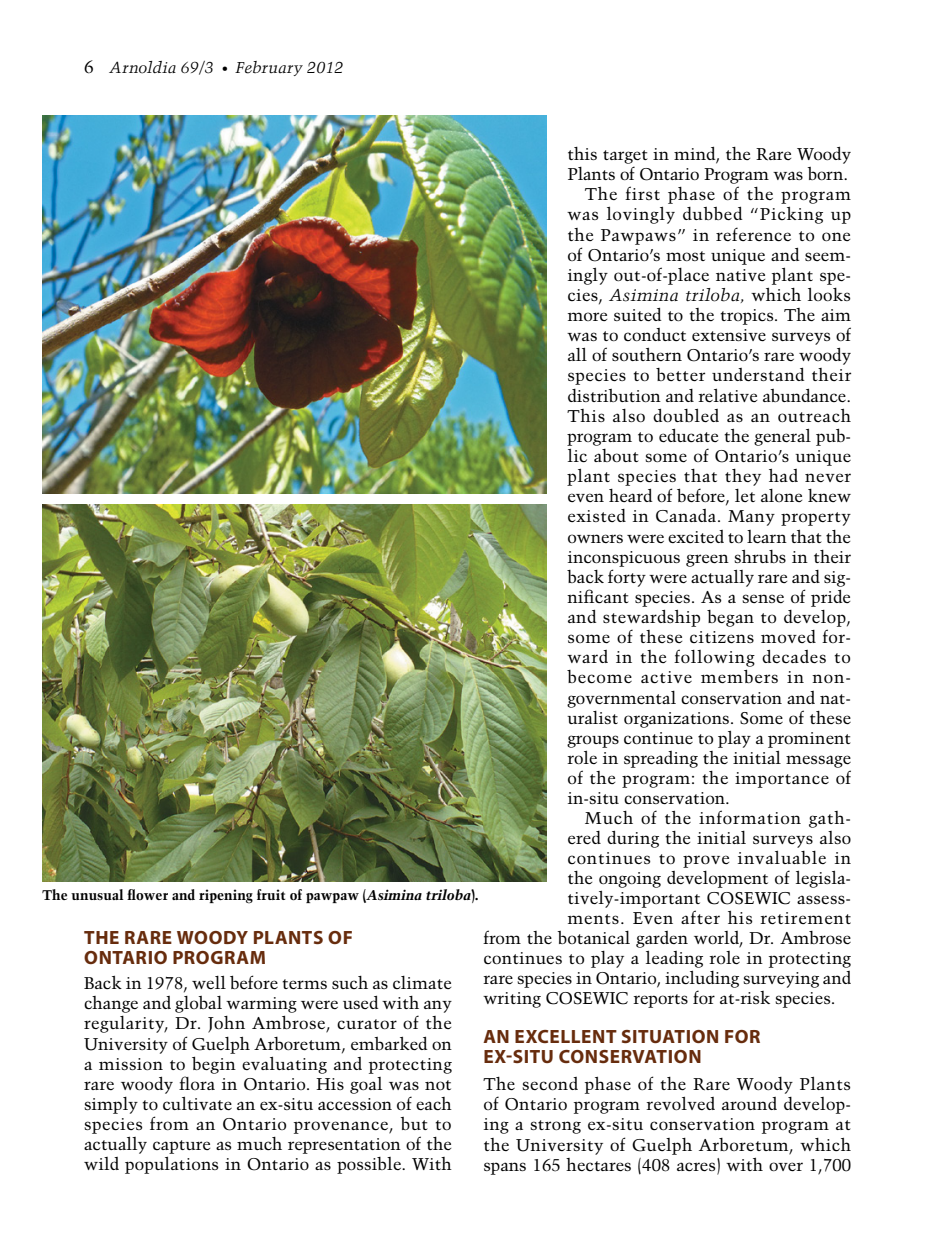
<style>
.page{position:relative;width:930px;height:1260px;background:#fff}
.page>*{position:absolute;margin:0;border:0;box-sizing:border-box;transform-origin:0 0}
.t1{font:700 19.25px/20.1px "Myriad Pro";letter-spacing:.03em;color:#672c0d}
.t2{font:16.97px/20.1px "Trump Mediaeval";color:#000;text-align:justify}
.t3{font:16.97px "Trump Mediaeval";letter-spacing:.045em;color:#000}
.t4{font:16.97px "Trump Mediaeval";letter-spacing:.03em;color:#000}
.t5{font:16.97px "Trump Mediaeval";letter-spacing:.04em;color:#000}
.t6{font:16.97px "Trump Mediaeval";letter-spacing:.025em;color:#000}
.t7{font:16.97px "Trump Mediaeval";letter-spacing:.02em;color:#000}
.t8{font:16.97px "Trump Mediaeval";letter-spacing:.035em;color:#000}
.t9{font:16.97px "Trump Mediaeval";letter-spacing:.055em;color:#000}
.t10{font:italic 15.75px "Trump Mediaeval";letter-spacing:.01em;color:#000}
.t11{font:700 14px "Trump Mediaeval";color:#000}
.s1{font-style:normal;font-size:17.5px}
.s2{font-size:12.25px}
.s3{font-style:italic}
</style>
<div class="page">
<img style="left:42px;top:116px;width:504px;height:378px">
<img style="left:42px;top:504px;width:504px;height:378px">
<p class="t10" style="left:84px;top:58px;width:260px"><span class="s1">6</span> Arnoldia 69/3 <span class="s2">•</span> February 2012</p>
<p class="t2" style="left:567px;top:144px;width:285px">this target in mind, the Rare Woody</p>
<p class="t2" style="left:567px;top:164px;width:282px">Plants of Ontario Program was born.</p>
<p class="t3" style="left:585px;top:184px;width:267px">The first phase of the program</p>
<p class="t5" style="left:567px;top:204px;width:285px">was lovingly dubbed “Picking up</p>
<p class="t4" style="left:567px;top:224px;width:285px">the Pawpaws” in reference to one</p>
<p class="t2" style="left:567px;top:244px;width:285px">of Ontario’s most unique and seem-</p>
<p class="t2" style="left:567px;top:265px;width:285px">ingly out-of-place native plant spe-</p>
<p class="t2" style="left:567px;top:285px;width:285px">cies, <span class="s3">Asimina triloba,</span> which looks</p>
<p class="t2" style="left:567px;top:305px;width:285px">more suited to the tropics. The aim</p>
<p class="t2" style="left:567px;top:325px;width:285px">was to conduct extensive surveys of</p>
<p class="t2" style="left:567px;top:345px;width:285px">all of southern Ontario’s rare woody</p>
<p class="t4" style="left:567px;top:365px;width:285px">species to better understand their</p>
<p class="t2" style="left:567px;top:385px;width:285px">distribution and relative abundance.</p>
<p class="t5" style="left:567px;top:405px;width:285px">This also doubled as an outreach</p>
<p class="t2" style="left:567px;top:426px;width:285px">program to educate the general pub-</p>
<p class="t2" style="left:567px;top:446px;width:285px">lic about some of Ontario’s unique</p>
<p class="t8" style="left:567px;top:466px;width:285px">plant species that they had never</p>
<p class="t2" style="left:567px;top:486px;width:285px">even heard of before, let alone knew</p>
<p class="t6" style="left:567px;top:506px;width:285px">existed in Canada. Many property</p>
<p class="t2" style="left:567px;top:526px;width:285px">owners were excited to learn that the</p>
<p class="t2" style="left:567px;top:546px;width:285px">inconspicuous green shrubs in their</p>
<p class="t2" style="left:567px;top:567px;width:285px">back forty were actually rare and sig-</p>
<p class="t2" style="left:567px;top:587px;width:285px">nificant species. As a sense of pride</p>
<p class="t7" style="left:567px;top:607px;width:285px">and stewardship began to develop,</p>
<p class="t4" style="left:567px;top:627px;width:285px">some of these citizens moved for-</p>
<p class="t5" style="left:567px;top:647px;width:285px">ward in the following decades to</p>
<p class="t9" style="left:567px;top:667px;width:285px">become active members in non-</p>
<p class="t2" style="left:567px;top:687px;width:285px">governmental conservation and nat-</p>
<p class="t2" style="left:567px;top:708px;width:285px">uralist organizations. Some of these</p>
<p class="t2" style="left:567px;top:728px;width:285px">groups continue to play a prominent</p>
<p class="t2" style="left:567px;top:748px;width:285px">role in spreading the initial message</p>
<p class="t6" style="left:567px;top:768px;width:285px">of the program: the importance of</p>
<p class="t2" style="left:567px;top:788px;width:164px">in-situ conservation.</p>
<p class="t3" style="left:585px;top:808px;width:268px">Much of the information gath-</p>
<p class="t2" style="left:567px;top:828px;width:285px">ered during the initial surveys also</p>
<p class="t3" style="left:567px;top:848px;width:285px">continues to prove invaluable in</p>
<p class="t2" style="left:567px;top:868px;width:285px">the ongoing development of legisla-</p>
<p class="t2" style="left:567px;top:888px;width:285px">tively-important COSEWIC assess-</p>
<p class="t3" style="left:567px;top:908px;width:285px">ments. Even after his retirement</p>
<p class="t2" style="left:483px;top:928px;width:369px">from the botanical garden world, Dr. Ambrose</p>
<p class="t2" style="left:483px;top:948px;width:369px">continues to play a leading role in protecting</p>
<p class="t2" style="left:483px;top:968px;width:369px">rare species in Ontario, including surveying and</p>
<p class="t2" style="left:483px;top:988px;width:353px">writing COSEWIC reports for at-risk species.</p>
<p class="t1" style="left:483px;top:1026px;width:168px">AN EXCELLENT SITUAT</p>
<p class="t11" style="left:42px;top:887px;width:438px">The unusual flower and ripening fruit of pawpaw (<span class="s3">Asimina triloba</span>).</p>
<p class="t1" style="left:84px;top:927px;width:257px">THE RARE WOODY PLANTS OF<br>ONTARIO PROGRA</p>
<p class="t1" style="left:250px;top:947px;width:18px">M</p>
<p class="t2" style="left:84px;top:973px;width:369px">Back in 1978, well before terms such as climate change and global warming were used with any regularity, Dr. John Ambrose, curator of the University of Guelph Arboretum, embarked on a mission to begin evaluating and protecting rare woody flora in Ontario. His goal was not simply to cultivate an ex-situ accession of each species from an Ontario provenance, but to actually capture as much representation of the wild populations in Ontario as possible. With</p>
<p class="t1" style="left:483px;top:1026px;width:254px;text-indent:202px">ION FOR<br>EX-SITU CONSERVATION</p>
<p class="t2" style="left:483px;top:1074px;width:369px">The second phase of the Rare Woody Plants of Ontario program revolved around develop&shy;ing a strong ex-situ conservation program at the University of Guelph Arboretum, which spans 165 hectares (408 acres) with over 1,700</p>
</div>
